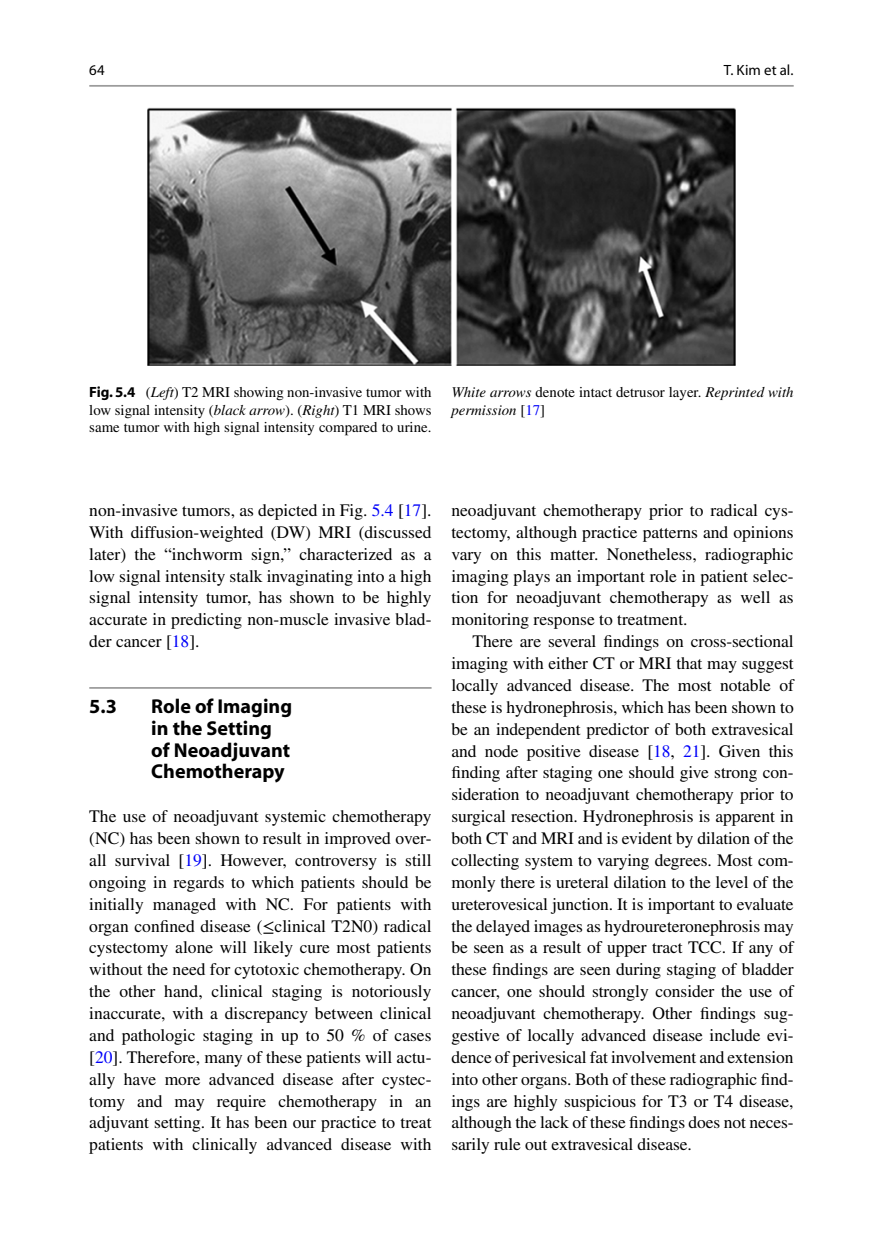
<style>
.page{position:relative;width:883px;height:1260px;background:#fff}
.page>*{position:absolute;margin:0;border:0;box-sizing:border-box;transform-origin:0 0}
.t1{font:700 20.12px/21.9px "Vcygtm Myriad";color:#000}
.t2{font:17.5px/21.9px "Nsjfvf Times";color:#000;text-align:justify}
.t3{font:14.88px/17.5px "Nsjfvf Times";color:#000;text-align:justify}
.t4{font:italic 14.88px "Tcrdvp Times";color:#000}
.t5{font:14.88px "Hffhtm Myriad";letter-spacing:.01em;color:#000}
.s1{font-family:"Vcygtm Myriad";font-weight:700}
.s2{font-family:"Tcrdvp Times";font-style:italic}
.s3{font-family:"Nsjfvf Times";font-style:normal}
.s4{font-family:"Nsjfvf Times";font-style:normal;color:#0000fa}
.s5{color:#0000fa}
.s6{font-family:"Bbhfvg STIX General"}
</style>
<div class="page">
<hr style="left:89px;top:687px;width:343px;height:2px;background:#9c9c9c">
<img style="left:147px;top:107px;width:588px;height:259px">
<hr style="left:89px;top:85px;width:705px;height:2px;background:#9c9c9c">
<p class="t5" style="left:89px;top:64px;width:17px">64</p>
<p class="t5" style="left:724px;top:64px;width:71px">T. Kim et al.</p>
<p class="t3" style="left:89px;top:385px;width:344px"><span class="s1">Fig. 5.4</span> ( <span class="s2">Left</span> ) T2 MRI showing non-invasive tumor with low signal intensity ( <span class="s2">black arrow</span> ). ( <span class="s2">Right</span> ) T1 MRI shows same tumor with high signal intensity compared to urine.</p>
<p class="t3" style="left:451px;top:385px;width:344px"><span class="s2">White arrows</span> denote intact detrusor layer. <span class="s2">Reprinted with</span></p>
<p class="t4" style="left:451px;top:404px;width:95px">permission <span class="s3">[</span> <span class="s4">17</span> <span class="s3">]</span></p>
<p class="t2" style="left:89px;top:501px;width:344px">non- invasive tumors, as depicted in Fig. <span class="s5">5.4</span> [ <span class="s5">17</span> ].<br>With diffusion-weighted (DW) MRI (discussed later) the “inchworm sign,” characterized as a low signal intensity stalk invaginating into a high signal intensity tumor, has shown to be highly accurate in predicting non-muscle invasive blad&shy;der cancer [ <span class="s5">18</span> ].</p>
<p class="t1" style="left:89px;top:697px;width:29px">5.3</p>
<p class="t1" style="left:151px;top:697px;width:142px">Role of Imaging in the Setting of Neoadjuvant<br>Chemotherapy</p>
<p class="t2" style="left:89px;top:807px;width:344px">The use of neoadjuvant systemic chemotherapy (NC) has been shown to result in improved over&shy;all survival [ <span class="s5">19</span> ]. However, controversy is still ongoing in regards to which patients should be initially managed with NC. For patients with organ confined disease (<span class="s6">≤</span>clinical T2N0) radical cystectomy alone will likely cure most patients without the need for cytotoxic chemotherapy. On the other hand, clinical staging is notoriously inaccurate, with a discrepancy between clinical and pathologic staging in up to 50 % of cases [ <span class="s5">20</span> ]. Therefore, many of these patients will actu&shy;ally have more advanced disease after cystec&shy;tomy and may require chemotherapy in an adjuvant setting. It has been our practice to treat patients with clinically advanced disease with</p>
<p class="t2" style="left:451px;top:501px;width:344px">neoadjuvant chemotherapy prior to radical cys&shy;tectomy, although practice patterns and opinions vary on this matter. Nonetheless, radiographic imaging plays an important role in patient selec&shy;tion for neoadjuvant chemotherapy as well as monitoring response to treatment.</p>
<p class="t2" style="left:451px;top:632px;width:344px;text-indent:21px">There are several findings on cross-sectional imaging with either CT or MRI that may suggest locally advanced disease. The most notable of these is hydronephrosis, which has been shown to be an independent predictor of both extravesical and node positive disease [ <span class="s5">18</span> , <span class="s5">21</span> ]. Given this finding after staging one should give strong con&shy;sideration to neoadjuvant chemotherapy prior to surgical resection. Hydronephrosis is apparent in both CT and MRI and is evident by dilation of the collecting system to varying degrees. Most com&shy;monly there is ureteral dilation to the level of the ureterovesical junction. It is important to evaluate the delayed images as hydroureteronephrosis may be seen as a result of upper tract TCC. If any of these findings are seen during staging of bladder cancer, one should strongly consider the use of neoadjuvant chemotherapy. Other findings sug&shy;gestive of locally advanced disease include evi&shy;dence of perivesical fat involvement and extension into other organs. Both of these radiographic find&shy;ings are highly suspicious for T3 or T4 disease, although the lack of these findings does not neces&shy;sarily rule out extravesical disease.</p>
</div>
